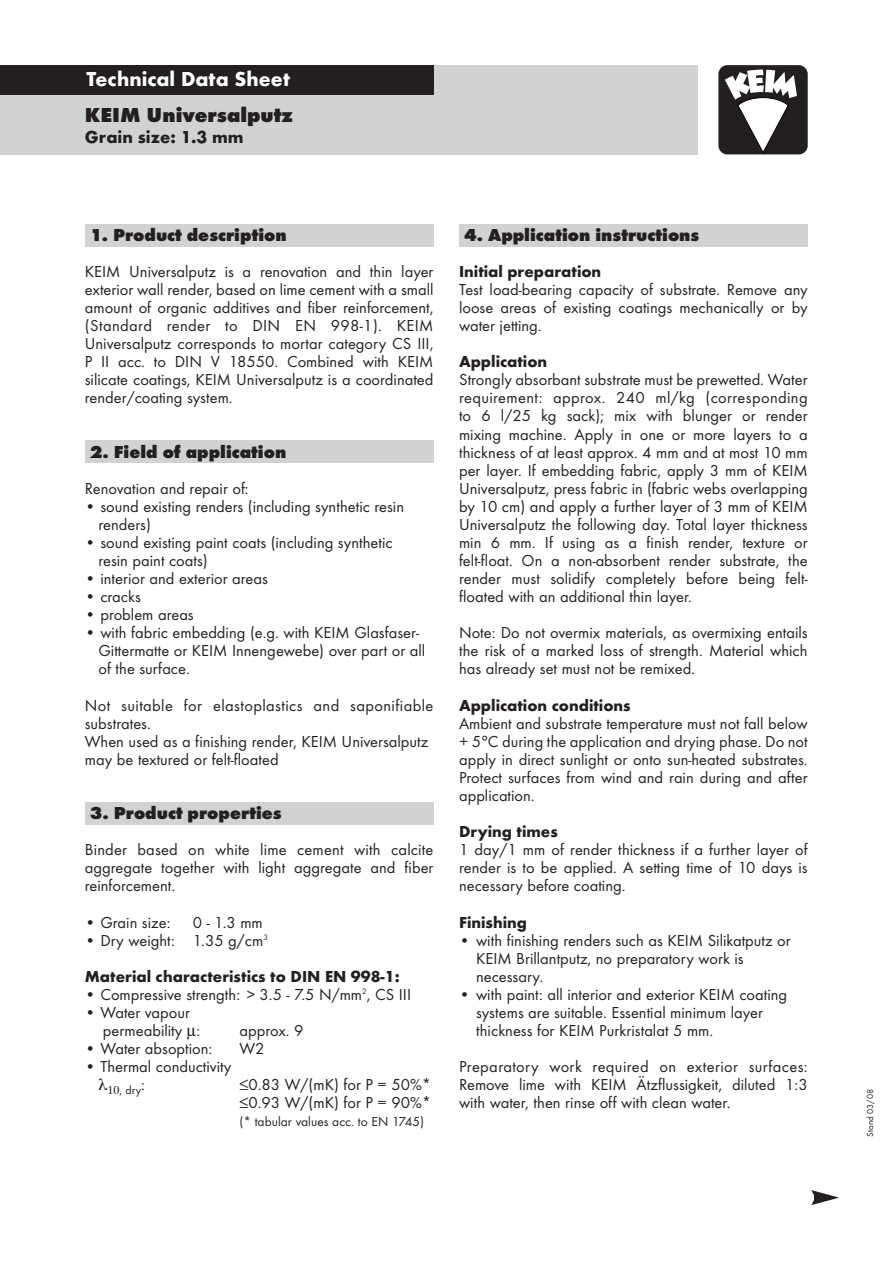
<style>
.page{position:relative;width:893px;height:1263px;background:#fff}
.page>*{position:absolute;margin:0;border:0;box-sizing:border-box;transform-origin:0 0}
.t1{font:700 21px "Futura T";color:#fff}
.t2{font:800 21px "Futura T";color:#231f20}
.t3{font:800 18px "Futura T";color:#231f20}
.t4{font:700 18px "Futura T";color:#231f20}
.t5{font:16.5px/18px "Futura T";color:#231f20;text-align:justify}
.t6{font:700 16.5px/36.2px "Futura T";color:#231f20}
.t7{font:13.5px "Futura T";color:#231f20}
.t8{font:12px "Futura T";color:#231f20}
.t9{font:9px "Futura T";color:#231f20}
.s1{font-weight:400}
</style>
<div class="page">
<div style="left:0;top:65px;width:85px;height:89px;background:#d1d2d4"></div>
<div style="left:0;top:65px;width:85px;height:30px;background:#231f20"></div>
<div style="left:85px;top:65px;width:612px;height:89px;background:#d1d2d4"></div>
<div style="left:85px;top:65px;width:348px;height:30px;background:#231f20"></div>
<div style="left:718px;top:65px;width:90px;height:89px;background:#231f20;border-radius:9px"></div>
<svg style="left:725px;top:70px;width:72px;height:83px"></svg>
<div style="left:85px;top:224px;width:348px;height:23px;background:#d1d2d4"></div>
<div style="left:85px;top:802px;width:348px;height:23px;background:#d1d2d4"></div>
<div style="left:85px;top:440px;width:348px;height:23px;background:#d1d2d4"></div>
<div style="left:459px;top:224px;width:349px;height:23px;background:#d1d2d4"></div>
<svg style="left:811px;top:1190px;width:28px;height:15px"></svg>
<p class="t1" style="left:86px;top:71px;width:205px">Technical Data Sheet</p>
<p class="t2" style="left:85px;top:106px;width:210px">KEIM Universalputz</p>
<p class="t4" style="left:85px;top:129px;width:160px">Grain size: 1.3 mm</p>
<p class="t3" style="left:90px;top:228px;width:198px">1. Product description</p>
<p class="t5" style="left:85px;top:264px;width:350px">KEIM Universalputz is a renovation and thin layer exterior wall render, based on lime cement with a small amount of organic additives and fiber reinforcement, (Standard render to DIN EN 998-1). KEIM Universalputz corresponds to mortar category CS III, P II acc. to DIN V 18550. Combined with KEIM silicate coatings, KEIM Universalputz is a coordinated render/coating system.</p>
<p class="t3" style="left:90px;top:445px;width:198px">2. Field of application</p>
<p class="t5" style="left:85px;top:481px;width:165px">Renovation and repair of:</p>
<p class="t5" style="left:98px;top:499px;width:307px;text-indent:-14px">• sound existing renders (including synthetic resin renders)</p>
<p class="t5" style="left:98px;top:535px;width:296px;text-indent:-14px">• sound existing paint coats (including synthetic resin paint coats)</p>
<p class="t5" style="left:85px;top:571px;width:185px">• interior and exterior areas</p>
<p class="t5" style="left:85px;top:589px;width:58px">• cracks</p>
<p class="t5" style="left:85px;top:607px;width:110px">• problem areas</p>
<p class="t5" style="left:98px;top:625px;width:328px;text-align:left;text-indent:-14px">• with fabric embedding (e.g. with KEIM Glasfaser-<br>Gittermatte or KEIM Innengewebe) over part or all of the surface.</p>
<p class="t5" style="left:85px;top:698px;width:350px;text-align:left">Not suitable for elastoplastics and saponifiable substrates.<br>When used as a finishing render, KEIM Universalputz may be textured or felt-floated</p>
<p class="t3" style="left:90px;top:806px;width:193px">3. Product properties</p>
<p class="t5" style="left:85px;top:842px;width:350px">Binder based on white lime cement with calcite aggregate together with light aggregate and fiber reinforcement.</p>
<p class="t5" style="left:85px;top:914px;width:87px">• Grain size:</p>
<p class="t5" style="left:193px;top:914px;width:71px">0 - 1.3 mm</p>
<p class="t6" style="left:85px;top:923px;width:316px"><span class="s1">• Dry weight: 1.35 g/cm</span><sup>3<br></sup>Material characteristics to DIN EN 998-1:</p>
<p class="t5" style="left:85px;top:987px;width:328px">• Compressive strength: &gt; 3.5 - 7.5 N/mm<sup>2</sup>, CS III</p>
<p class="t5" style="left:103px;top:1005px;width:99px;text-indent:-18px">• Water vapour permeability μ:</p>
<p class="t5" style="left:239px;top:1023px;width:66px">approx. 9</p>
<p class="t5" style="left:85px;top:1041px;width:129px">• Water absoption:</p>
<p class="t5" style="left:239px;top:1041px;width:27px">W2</p>
<p class="t5" style="left:85px;top:1059px;width:148px">• Thermal conductivity</p>
<p class="t8" style="left:120px;top:1085px;width:27px">, dry<sup>:</sup></p>
<p class="t5" style="left:239px;top:1077px;width:193px">≤0.83 W/(mK) for P = 50%* ≤0.93 W/(mK) for P = 90%*</p>
<p class="t7" style="left:239px;top:1116px;width:186px">(* tabular values acc. to EN 1745)</p>
<p class="t3" style="left:464px;top:228px;width:237px">4. Application instructions</p>
<p class="t6" style="left:459px;top:255px;width:144px">Initial preparation</p>
<p class="t5" style="left:459px;top:282px;width:350px">Test load-bearing capacity of substrate. Remove any loose areas of existing coatings mechanically or by water jetting.</p>
<p class="t6" style="left:459px;top:345px;width:90px">Application</p>
<p class="t5" style="left:459px;top:372px;width:350px">Strongly absorbant substrate must be prewetted. Water requirement: approx. 240 ml/kg (corresponding to 6 l/25 kg sack); mix with blunger or render mixing machine. Apply in one or more layers to a thickness of at least approx. 4 mm and at most 10 mm per layer. If embedding fabric, apply 3 mm of KEIM Universalputz, press fabric in (fabric webs overlapping by 10 cm) and apply a further layer of 3 mm of KEIM Universalputz the following day. Total layer thickness min 6 mm. If using as a finish render, texture or felt-float. On a non-absorbent render substrate, the render must solidify completely before being felt&shy;floated with an additional thin layer.</p>
<p class="t5" style="left:459px;top:625px;width:350px">Note: Do not overmix materials, as overmixing entails the risk of a marked loss of strength. Material which has already set must not be remixed.</p>
<p class="t6" style="left:459px;top:688px;width:173px">Application conditions</p>
<p class="t5" style="left:459px;top:716px;width:350px">Ambient and substrate temperature must not fall below + 5°C during the application and drying phase. Do not apply in direct sunlight or onto sun-heated substrates.<br>Protect surfaces from wind and rain during and after application.</p>
<p class="t6" style="left:459px;top:815px;width:100px">Drying times</p>
<p class="t5" style="left:459px;top:842px;width:350px">1 day/1 mm of render thickness if a further layer of render is to be applied. A setting time of 10 days is necessary before coating.</p>
<p class="t6" style="left:459px;top:905px;width:69px">Finishing</p>
<p class="t5" style="left:476px;top:932px;width:316px;text-align:left;text-indent:-17px">• with finishing renders such as KEIM Silikatputz or<br>KEIM Brillantputz, no preparatory work is necessary.</p>
<p class="t5" style="left:476px;top:987px;width:313px;text-align:left;text-indent:-17px">• with paint: all interior and exterior KEIM coating systems are suitable. Essential minimum layer thickness for KEIM Purkristalat 5 mm.</p>
<p class="t5" style="left:459px;top:1059px;width:350px">Preparatory work required on exterior surfaces:<br>Remove lime with KEIM Ätzflussigkeit, diluted 1:3 with water, then rinse off with clean water.</p>
<p class="t9" style="left:867px;top:1136px;width:49px;rotate:-90deg">Stand 03/08</p>
</div>
